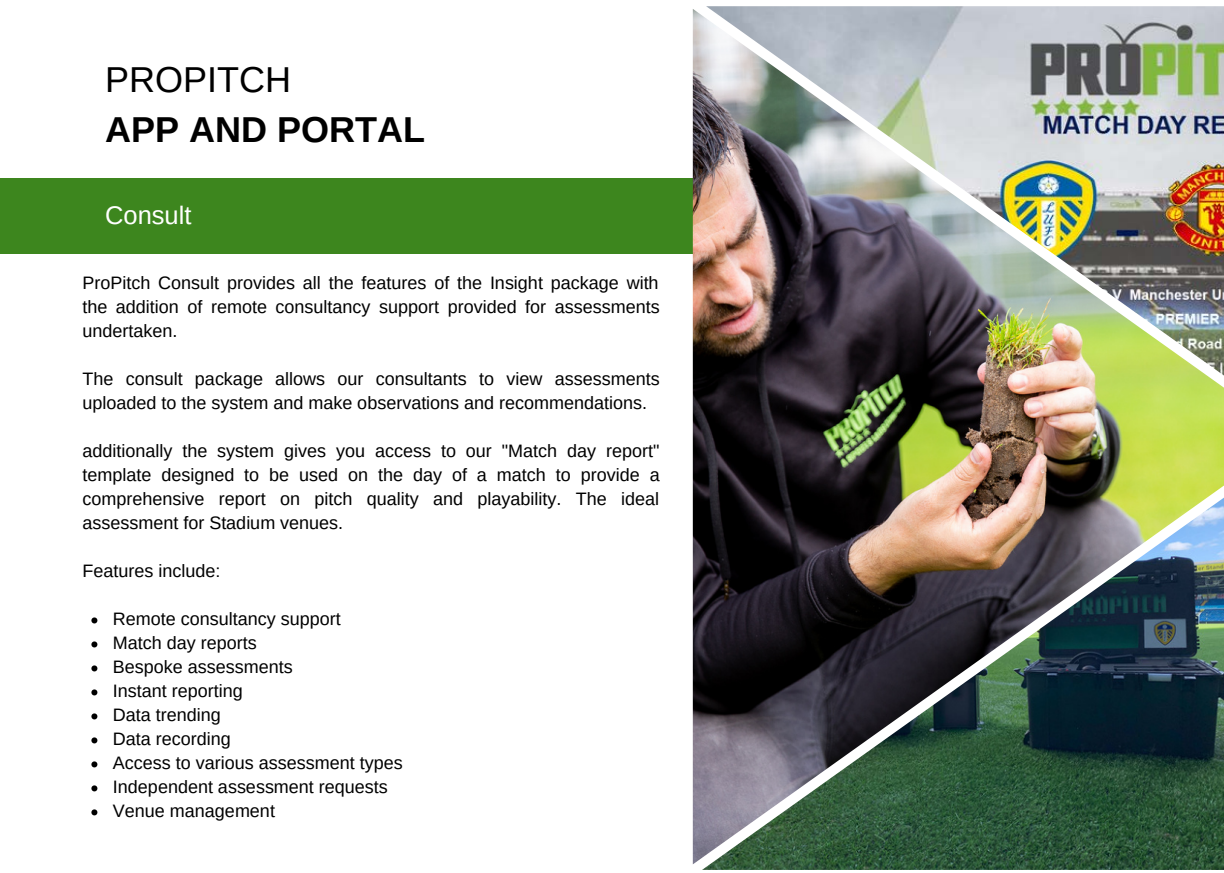
<style>
.page{position:relative;width:1224px;height:873px;background:#fff}
.page>*{position:absolute;margin:0;border:0;box-sizing:border-box;transform-origin:0 0}
.t1{font:700 36px "Arimo";color:#000}
.t2{font:36px "Arimo";color:#000}
.t3{font:25.4px "Arimo";color:#fff}
.t4{font:18px/24px "Arimo";color:#000;text-align:justify}
</style>
<div class="page">
<div style="left:0;top:178px;width:864px;height:75px;background:#3d861e"></div>
<img style="left:693px;top:9px;width:531px;height:855px">
<img style="left:706px;top:6px;width:518px;height:421px">
<img style="left:702px;top:446px;width:522px;height:424px">
<svg style="left:91px;top:617px;width:6px;height:6px"></svg>
<svg style="left:91px;top:641px;width:6px;height:6px"></svg>
<svg style="left:91px;top:665px;width:6px;height:6px"></svg>
<svg style="left:91px;top:689px;width:6px;height:6px"></svg>
<svg style="left:91px;top:713px;width:6px;height:6px"></svg>
<svg style="left:91px;top:737px;width:6px;height:6px"></svg>
<svg style="left:91px;top:761px;width:6px;height:6px"></svg>
<svg style="left:91px;top:785px;width:6px;height:6px"></svg>
<svg style="left:91px;top:809px;width:6px;height:6px"></svg>
<p class="t2" style="left:105px;top:59px;width:187px">PROPITCH</p>
<p class="t1" style="left:105px;top:109px;width:321px">APP AND PORTAL</p>
<p class="t3" style="left:105px;top:201px;width:88px">Consult</p>
<p class="t4" style="left:82px;top:271px;width:579px">ProPitch Consult provides all the features of the Insight package with the addition of remote consultancy support provided for assessments undertaken.</p>
<p class="t4" style="left:82px;top:367px;width:579px">The consult package allows our consultants to view assessments uploaded to the system and make observations and recommendations.</p>
<p class="t4" style="left:82px;top:439px;width:579px">additionally the system gives you access to our "Match day report" template designed to be used on the day of a match to provide a comprehensive report on pitch quality and playability. The ideal assessment for Stadium venues.</p>
<p class="t4" style="left:82px;top:559px;width:139px">Features include:</p>
<p class="t4" style="left:113px;top:607px;width:229px">Remote consultancy support</p>
<p class="t4" style="left:113px;top:631px;width:145px">Match day reports</p>
<p class="t4" style="left:113px;top:655px;width:181px">Bespoke assessments</p>
<p class="t4" style="left:113px;top:679px;width:131px">Instant reporting</p>
<p class="t4" style="left:113px;top:703px;width:109px">Data trending</p>
<p class="t4" style="left:113px;top:727px;width:119px">Data recording</p>
<p class="t4" style="left:113px;top:751px;width:291px">Access to various assessment types</p>
<p class="t4" style="left:113px;top:775px;width:276px">Independent assessment requests</p>
<p class="t4" style="left:113px;top:799px;width:163px">Venue management</p>
</div>
